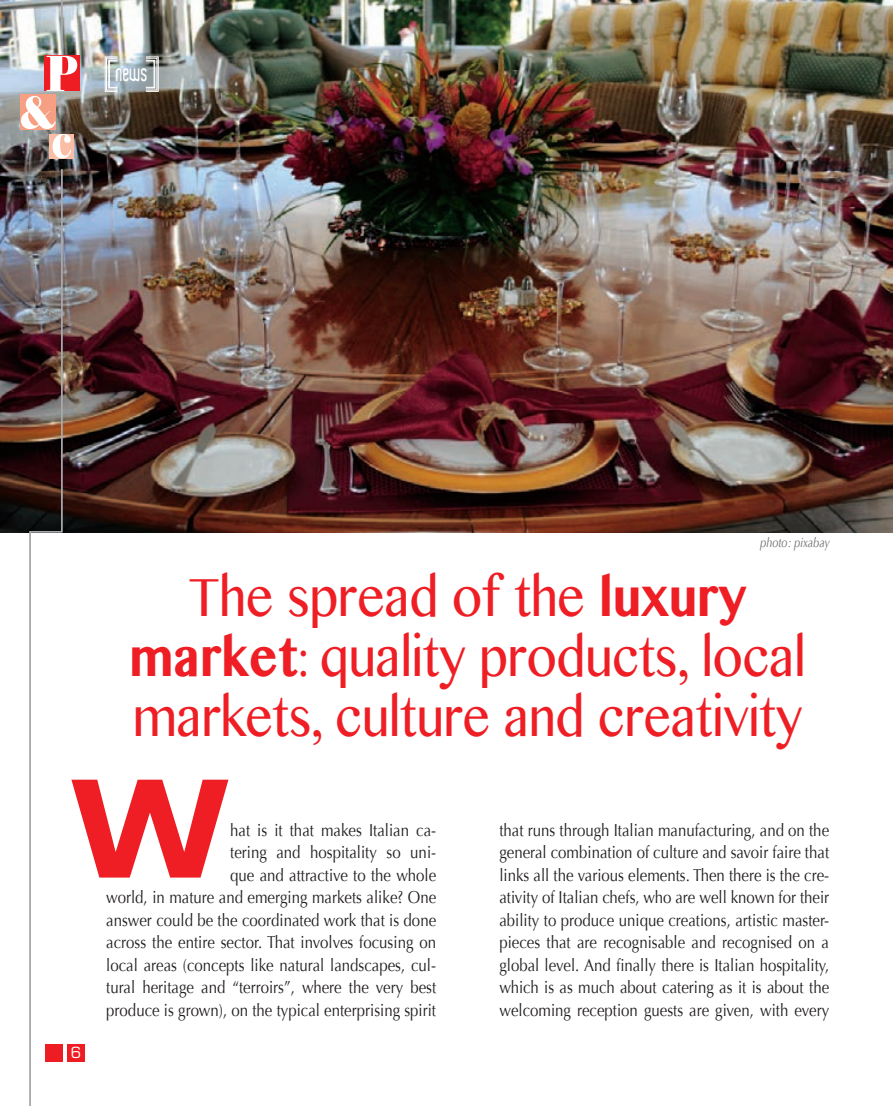
<style>
.page{position:relative;width:893px;height:1106px;background:#fff}
.page>*{position:absolute;margin:0;border:0;box-sizing:border-box;transform-origin:0 0}
.t1{font:135.25px "Eurostile Bold Extended Two";color:#ee1e24;scale:.88 1}
.t2{font:48px/60px "Bangla MN";color:#ee1e24;text-align:center;scale:.87 1}
.t3{font:600 24px "Aldo";color:#fff;scale:.67 1}
.t4{font:17.25px/22.5px "Optima";color:#231f20;text-align:right;scale:.87 1}
.t5{font:15px "Eurostile";color:#fff}
.t6{font:italic 13.5px "Optima";color:#6c6d70;scale:.8 1}
.s1{font-weight:700}
</style>
<div class="page">
<img style="left:0;top:0;width:893px;height:532px">
<div style="left:67px;top:1044px;width:17px;height:17px;background:#ee1d23"></div>
<hr style="left:61px;top:0;width:1px;height:48px;background:#a8a9ad">
<img style="left:29px;top:168px;width:34px;height:938px">
<div style="left:44px;top:56px;width:35px;height:35px;background:#ee1d23"></div>
<img style="left:21px;top:56px;width:56px;height:102px">
<div style="left:105px;top:57px;width:13px;height:35px;border:1px solid #fff"></div>
<div style="left:109px;top:60px;width:9px;height:28px;border:1px solid #fff"></div>
<div style="left:146px;top:57px;width:12px;height:35px;border:1px solid #fff"></div>
<div style="left:146px;top:60px;width:9px;height:28px;border:1px solid #fff"></div>
<h3 class="t3" style="left:116px;top:59px;width:49px">news</h3>
<p class="t6" style="left:760px;top:534px;width:89px">photo: pixabay</p>
<h2 class="t2" style="left:130px;top:567px;width:779px">The spread of the <span class="s1">luxury market</span>: quality products, local markets, culture and creativity</h2>
<h1 class="t1" style="left:71px;top:733px;width:182px">W</h1>
<p class="t4" style="left:106px;top:819px;width:381px">hat is it that makes Italian ca-<br>tering and hospitality so uni-<br>que and attractive to the whole<br>world, in mature and emerging markets alike? One answer could be the coordinated work that is done across the entire sector. That involves focusing on local areas (concepts like natural landscapes, cul&shy;tural heritage and “terroirs”, where the very best produce is grown), on the typical enterprising spirit</p>
<p class="t4" style="left:499px;top:819px;width:381px;text-align:justify">that runs through Italian manufacturing, and on the general combination of culture and savoir faire that links all the various elements. Then there is the cre&shy;ativity of Italian chefs, who are well known for their ability to produce unique creations, artistic master&shy;pieces that are recognisable and recognised on a global level. And finally there is Italian hospitality, which is as much about catering as it is about the welcoming reception guests are given, with every</p>
<p class="t5" style="left:71px;top:1047px;width:12px">6</p>
</div>
